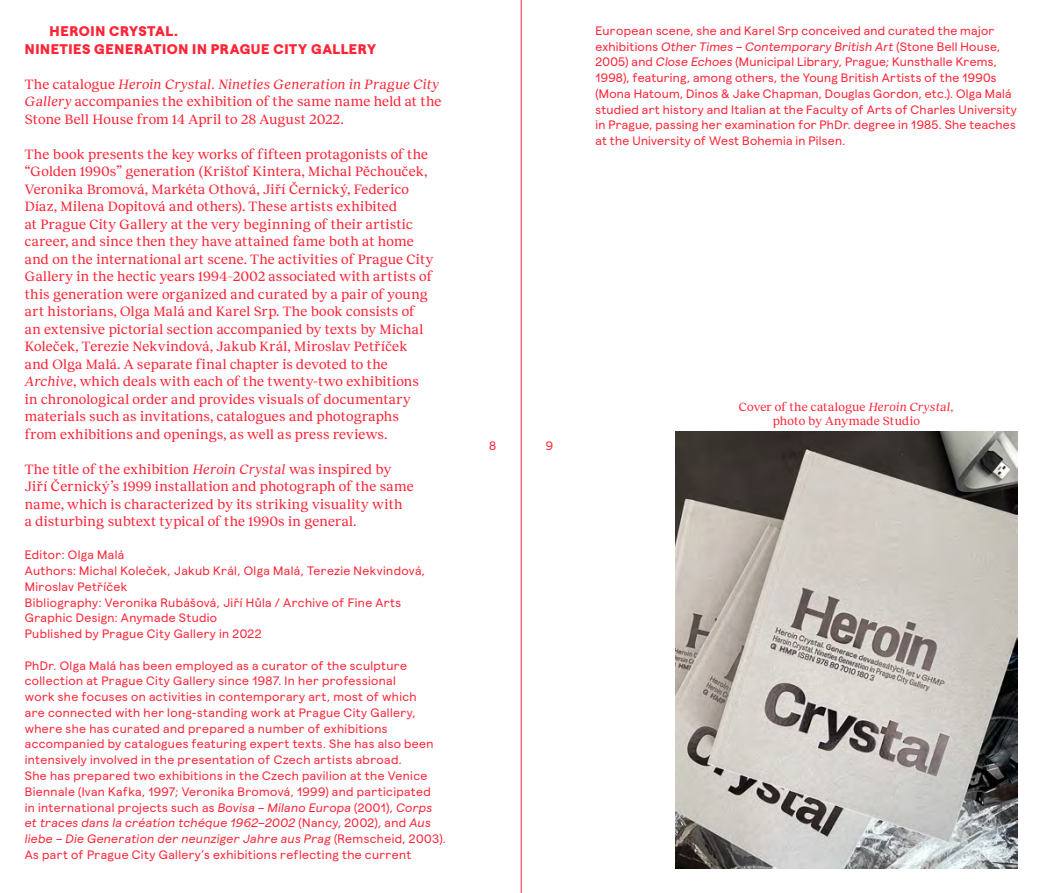
<style>
.page{position:relative;width:1042px;height:893px;background:#fff}
.page>*{position:absolute;margin:0;border:0;box-sizing:border-box;transform-origin:0 0}
.t1{font:14px/17.5px "Recklegg";letter-spacing:.01em;color:#ff2437}
.t2{font:800 14px/17.5px "Magger";letter-spacing:.04em;color:#ff2437}
.t3{font:12.25px/15.8px "Magger";letter-spacing:.03em;color:#ff2437}
.t4{font:12.25px/14.7px "Recklegg";letter-spacing:.01em;color:#ff2437;text-align:center}
.s1{font-style:italic}
</style>
<div class="page">
<img style="left:675px;top:432px;width:342px;height:436px">
<hr style="left:521px;top:0;width:1px;height:893px;background:#ff2437">
<p class="t2" style="left:25px;top:20px;width:353px;text-indent:25px">HEROIN CRYSTAL.<br>NINETIES GENERATION IN PRAGUE CITY GALLERY</p>
<p class="t1" style="left:25px;top:74px;width:418px">The catalogue <span class="s1">Heroin Crystal. Nineties Generation in Prague City<br>Gallery</span> accompanies the exhibition of the same name held at the<br>Stone Bell House from 14 April to 28 August 2022.</p>
<p class="t1" style="left:25px;top:144px;width:410px">The book presents the key works of fifteen protagonists of the “Golden 1990s” generation (Krištof Kintera, Michal Pěchouček, Veronika Bromová, Markéta Othová, Jiří Černický, Federico Díaz, Milena Dopitová and others). These artists exhibited<br>at Prague City Gallery at the very beginning of their artistic career, and since then they have attained fame both at home and on the international art scene. The activities of Prague City Gallery in the hectic years 1994–2002 associated with artists of this generation were organized and curated by a pair of young art historians, Olga Malá and Karel Srp. The book consists of an extensive pictorial section accompanied by texts by Michal Koleček, Terezie Nekvindová, Jakub Král, Miroslav Petříček and Olga Malá. A separate final chapter is devoted to the <span class="s1">Archive</span>, which deals with each of the twenty-two exhibitions in chronological order and provides visuals of documentary materials such as invitations, catalogues and photographs from exhibitions and openings, as well as press reviews.</p>
<p class="t1" style="left:25px;top:459px;width:390px">The title of the exhibition <span class="s1">Heroin Crystal</span> was inspired by Jiří Černický’s 1999 installation and photograph of the same name, which is characterized by its striking visuality with<br>a disturbing subtext typical of the 1990s in general.</p>
<p class="t3" style="left:25px;top:546px;width:402px">Editor: Olga Malá<br>Authors: Michal Koleček, Jakub Král, Olga Malá, Terezie Nekvindová, Miroslav Petříček<br>Bibliography: Veronika Rubášová, Jiří Hůla / Archive of Fine Arts Graphic Design: Anymade Studio<br>Published by Prague City Gallery in 2022</p>
<p class="t3" style="left:25px;top:656px;width:422px">PhDr. Olga Malá has been employed as a curator of the sculpture collection at Prague City Gallery since 1987. In her professional<br>work she focuses on activities in contemporary art, most of which<br>are connected with her long-standing work at Prague City Gallery, where she has curated and prepared a number of exhibitions accompanied by catalogues featuring expert texts. She has also been intensively involved in the presentation of Czech artists abroad.<br>She has prepared two exhibitions in the Czech pavilion at the Venice Biennale (Ivan Kafka, 1997; Veronika Bromová, 1999) and participated<br>in international projects such as <span class="s1">Bovisa – Milano Europa</span> (2001), <span class="s1">Corps et traces dans la création tchéque 1962–2002</span> (Nancy, 2002), and <span class="s1">Aus liebe – Die Generation der neunziger Jahre aus Prag</span> (Remscheid, 2003).<br>As part of Prague City Gallery’s exhibitions reflecting the current</p>
<p class="t3" style="left:595px;top:22px;width:423px">European scene, she and Karel Srp conceived and curated the major exhibitions <span class="s1">Other Times – Contemporary British Art</span> (Stone Bell House, 2005) and <span class="s1">Close Echoes</span> (Municipal Library, Prague; Kunsthalle Krems, 1998), featuring, among others, the Young British Artists of the 1990s (Mona Hatoum, Dinos &amp; Jake Chapman, Douglas Gordon, etc.). Olga Malá studied art history and Italian at the Faculty of Arts of Charles University in Prague, passing her examination for PhDr. degree in 1985. She teaches at the University of West Bohemia in Pilsen.</p>
<p class="t3" style="left:489px;top:437px;width:9px">8</p>
<p class="t3" style="left:546px;top:437px;width:9px">9</p>
<p class="t4" style="left:739px;top:399px;width:217px">Cover of the catalogue <span class="s1">Heroin Crystal, </span>photo by Anymade Studio</p>
</div>
